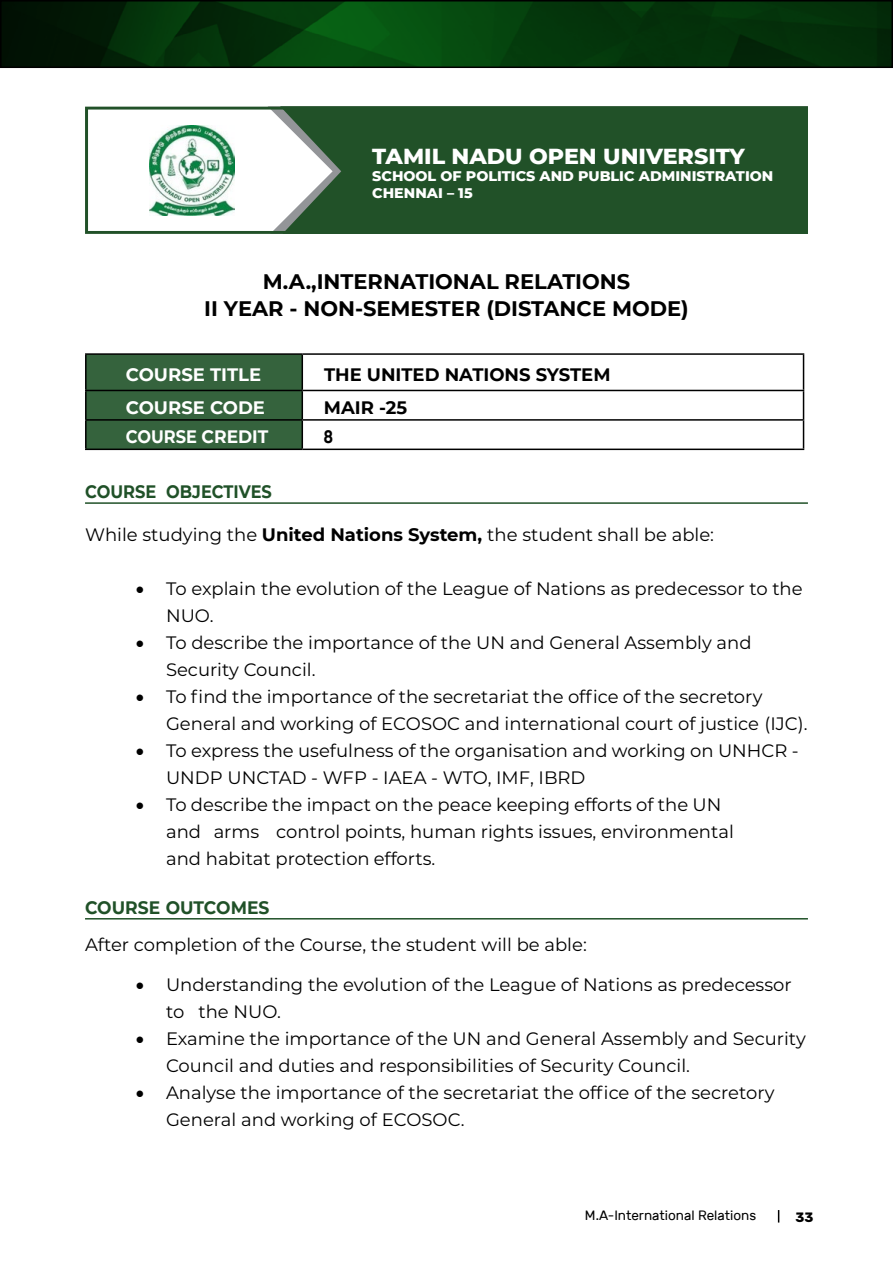
<style>
.page{position:relative;width:893px;height:1263px;background:#fff}
.page>*{position:absolute;margin:0;border:0;box-sizing:border-box;transform-origin:0 0}
.t1{font:800 22.2px "Montserrat";color:#fff}
.t2{font:700 21px/27px "Montserrat";color:#000;text-align:center}
.t3{font:18px/27px "Montserrat";color:#000}
.t4{font:700 18px "Montserrat";color:#000}
.t5{font:700 18px "Montserrat";color:#fff}
.t6{font:700 18px "Montserrat";color:#205128;scale:.9 1}
.t7{font:700 18px "Montserrat";color:#205128;scale:.95 1}
.t8{font:700 18px "Montserrat";color:#fff;scale:.9 1}
.t9{font:700 18px "Montserrat";color:#000;scale:.77 1}
.t10{font:800 14.25px/17.1px "Montserrat";color:#fff}
.t11{font:13.5px "Rubik";color:#000}
.t12{font:700 13.5px "Rubik";color:#000}
.s1{font-weight:700}
</style>
<div class="page">
<img style="left:3px;top:3px;width:887px;height:62px">
<div style="left:0;top:0;width:893px;height:68px;border:2px solid #000"></div>
<svg style="left:778px;top:1210px;width:1px;height:12px"></svg>
<hr style="left:85px;top:502px;width:723px;height:2px;background:#205128">
<hr style="left:85px;top:918px;width:723px;height:1px;background:#205128">
<hr style="left:85px;top:353px;width:217px;height:2px;background:#000">
<hr style="left:85px;top:355px;width:2px;height:35px;background:#000">
<hr style="left:302px;top:353px;width:502px;height:2px;background:#000">
<hr style="left:803px;top:355px;width:1px;height:35px;background:#000">
<hr style="left:85px;top:390px;width:217px;height:1px;background:#000">
<hr style="left:85px;top:391px;width:2px;height:28px;background:#000">
<hr style="left:302px;top:390px;width:502px;height:1px;background:#000">
<hr style="left:85px;top:419px;width:217px;height:2px;background:#000">
<hr style="left:85px;top:421px;width:2px;height:28px;background:#000">
<hr style="left:302px;top:419px;width:502px;height:2px;background:#000">
<svg style="left:86px;top:354px;width:217px;height:95px;background:#325d39"></svg>
<svg style="left:803px;top:391px;width:1px;height:58px"></svg>
<hr style="left:85px;top:449px;width:217px;height:1px;background:#000">
<hr style="left:302px;top:449px;width:502px;height:1px;background:#000">
<svg style="left:85px;top:107px;width:723px;height:127px;fill:#215128"></svg>
<p class="t1" style="left:372px;top:140px;width:374px">TAMIL NADU OPEN UNIVERSITY</p>
<p class="t10" style="left:372px;top:167px;width:403px">SCHOOL OF POLITICS AND PUBLIC ADMINISTRATION<br>CHENNAI – 15</p>
<p class="t2" style="left:204px;top:267px;width:486px">M.A.,INTERNATIONAL RELATIONS<br>II YEAR - NON-SEMESTER (DISTANCE MODE)</p>
<p class="t5" style="left:126px;top:362px;width:137px">COURSE TITLE</p>
<p class="t4" style="left:324px;top:362px;width:288px">THE UNITED NATIONS SYSTEM</p>
<p class="t5" style="left:126px;top:394px;width:141px">COURSE CODE</p>
<p class="t4" style="left:324px;top:394px;width:85px">MAIR -25</p>
<p class="t8" style="left:126px;top:424px;width:160px">COURSE CREDIT</p>
<p class="t9" style="left:324px;top:424px;width:13px">8</p>
<p class="t6" style="left:85px;top:479px;width:209px">COURSE OBJECTIVES</p>
<p class="t3" style="left:85px;top:521px;width:630px">While studying the <span class="s1">United Nations System,</span> the student shall be able:</p>
<p class="t3" style="left:166px;top:575px;width:638px;text-indent:-30px">• To explain the evolution of the League of Nations as predecessor to the<br>NUO.</p>
<p class="t3" style="left:166px;top:629px;width:587px;text-indent:-30px">• To describe the importance of the UN and General Assembly and<br>Security Council.</p>
<p class="t3" style="left:166px;top:683px;width:643px;text-indent:-30px">• To find the importance of the secretariat the office of the secretory<br>General and working of ECOSOC and international court of justice (IJC).</p>
<p class="t3" style="left:166px;top:737px;width:634px;text-indent:-30px">• To express the usefulness of the organisation and working on UNHCR -<br>UNDP UNCTAD - WFP - IAEA - WTO, IMF, IBRD</p>
<p class="t3" style="left:166px;top:791px;width:569px;text-indent:-30px">• To describe the impact on the peace keeping efforts of the UN and arms control points, human rights issues, environmental and habitat protection efforts.</p>
<p class="t7" style="left:85px;top:894px;width:196px">COURSE OUTCOMES</p>
<p class="t3" style="left:85px;top:930px;width:503px">After completion of the Course, the student will be able:</p>
<p class="t3" style="left:166px;top:970px;width:627px;text-indent:-30px">• Understanding the evolution of the League of Nations as predecessor to the NUO.</p>
<p class="t3" style="left:166px;top:1024px;width:641px;text-indent:-30px">• Examine the importance of the UN and General Assembly and Security<br>Council and duties and responsibilities of Security Council.</p>
<p class="t3" style="left:166px;top:1078px;width:610px;text-indent:-30px">• Analyse the importance of the secretariat the office of the secretory<br>General and working of ECOSOC.</p>
<p class="t11" style="left:585px;top:1208px;width:173px">M.A-International Relations</p>
<p class="t12" style="left:795px;top:1209px;width:19px">33</p>
</div>
